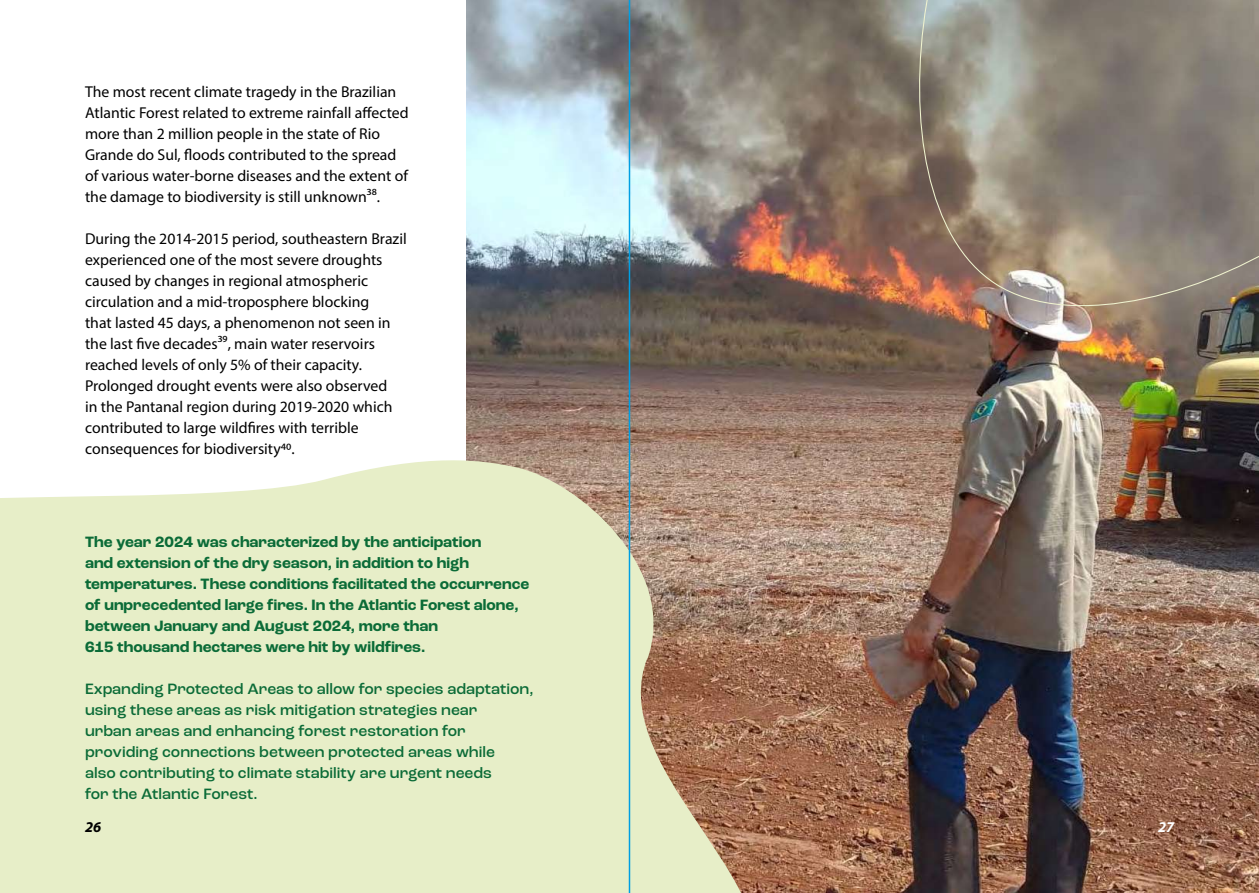
<style>
.page{position:relative;width:1259px;height:893px;background:#fff}
.page>*{position:absolute;margin:0;border:0;box-sizing:border-box;transform-origin:0 0}
.t1{font:15.75px/21px "Myriad Pro";color:#000}
.t2{font:700 15.75px/21px "Roc Grotesk";color:#0b6b37}
.t3{font:500 15.75px/21px "Roc Grotesk";color:#0b6b37}
.t4{font:italic 700 15px "Myriad Pro";color:#000}
.t5{font:italic 700 15px "Myriad Pro";color:#fff}
</style>
<div class="page">
<img style="left:466px;top:0;width:793px;height:893px">
<svg style="left:0;top:452px;width:979px;height:441px;background:#ccc4a6"></svg>
<hr style="left:629px;top:0;width:1px;height:893px;background:#009fe3">
<svg style="left:919px;top:0;width:340px;height:306px;background:#90867a"></svg>
<p class="t1" style="left:85px;top:81px;width:325px">The most recent climate tragedy in the Brazilian Atlantic Forest related to extreme rainfall affected more than 2 million people in the state of Rio Grande do Sul, floods contributed to the spread of various water-borne diseases and the extent of the damage to biodiversity is still unknown3⁸.</p>
<p class="t1" style="left:85px;top:228px;width:323px">During the 2014-2015 period, southeastern Brazil experienced one of the most severe droughts caused by changes in regional atmospheric circulation and a mid-troposphere blocking<br>that lasted 45 days, a phenomenon not seen in the last five decades3⁹, main water reservoirs reached levels of only 5% of their capacity.<br>Prolonged drought events were also observed<br>in the Pantanal region during 2019-2020 which contributed to large wildfires with terrible consequences for biodiversity40.</p>
<p class="t2" style="left:85px;top:532px;width:446px">The year 2024 was characterized by the anticipation<br>and extension of the dry season, in addition to high temperatures. These conditions facilitated the occurrence of unprecedented large fires. In the Atlantic Forest alone, between January and August 2024, more than<br>615 thousand hectares were hit by wildfires.</p>
<p class="t3" style="left:85px;top:679px;width:450px">Expanding Protected Areas to allow for species adaptation, using these areas as risk mitigation strategies near<br>urban areas and enhancing forest restoration for providing connections between protected areas while<br>also contributing to climate stability are urgent needs<br>for the Atlantic Forest.</p>
<p class="t4" style="left:85px;top:817px;width:18px">26</p>
<p class="t5" style="left:1158px;top:817px;width:18px">27</p>
</div>
